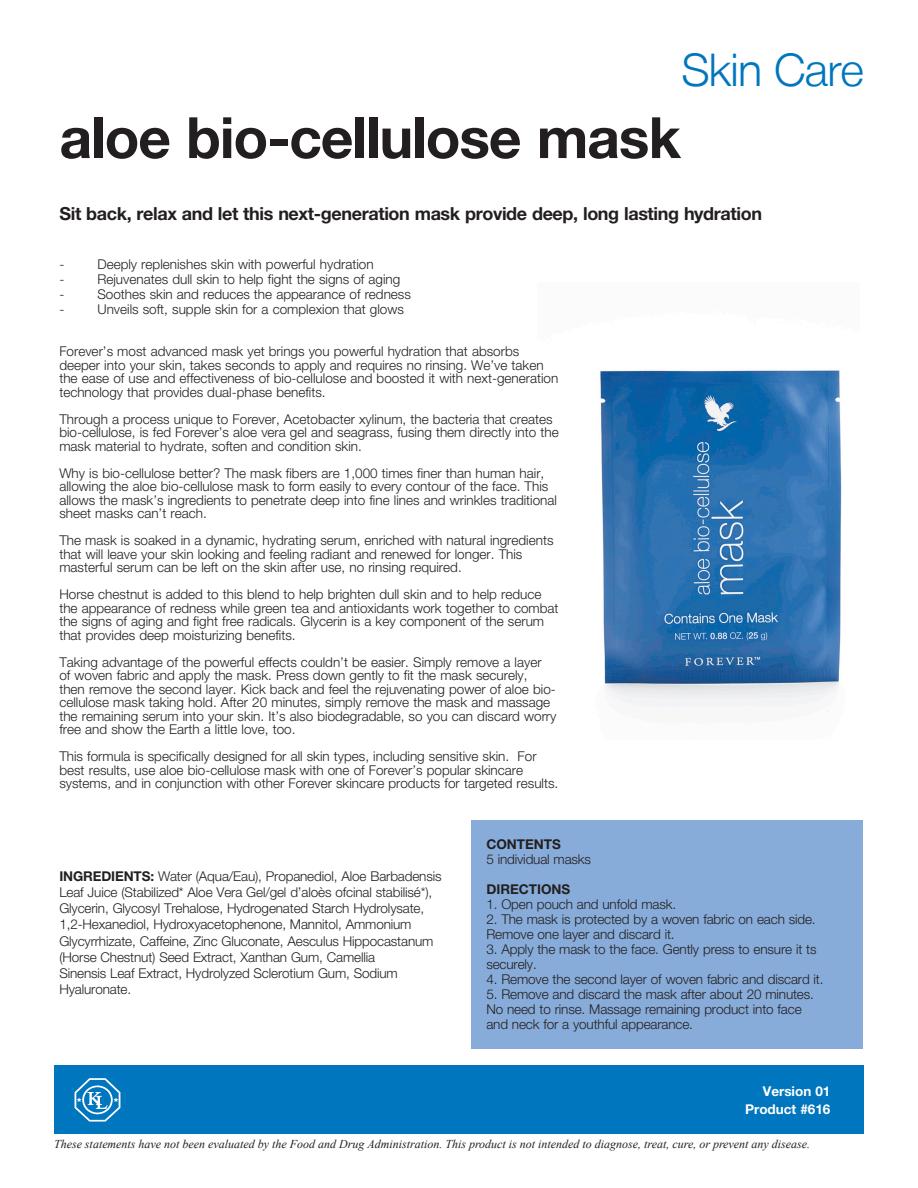
<style>
.page{position:relative;width:918px;height:1188px;background:#fff}
.page>*{position:absolute;margin:0;border:0;box-sizing:border-box;transform-origin:0 0}
.t1{font:700 57px "Helvetica Neue LT Std";letter-spacing:-.02em;color:#231f20}
.t2{font:300 45px "Helvetica Neue LT";letter-spacing:-.02em;color:#0076be}
.t3{font:700 18px "Helvetica Neue LT Std";letter-spacing:-.02em;color:#231f20}
.t4{font:300 13.5px/13.5px "Helvetica Neue LT Std";color:#231f20}
.t5{font:700 13.5px "Helvetica Neue LT Std";color:#fff}
.t6{font:700 13.5px "Helvetica Neue LT Std";color:#231f20}
.t7{font:italic 12px "Times New Roman";color:#231f20}
.s1{font-weight:700}
</style>
<div class="page">
<div style="left:54px;top:1066px;width:810px;height:68px;background:#0076be"></div>
<img style="left:600px;top:370px;width:242px;height:344px">
<div style="left:471px;top:820px;width:392px;height:229px;background:#88acd9"></div>
<svg style="left:75px;top:1078px;width:45px;height:44px"></svg>
<p class="t2" style="left:682px;top:43px;width:184px">Skin Care</p>
<p class="t1" style="left:59px;top:102px;width:623px">aloe bio-cellulose mask</p>
<p class="t3" style="left:59px;top:202px;width:704px">Sit back, relax and let this next-generation mask provide deep, long lasting hydration</p>
<p class="t4" style="left:59px;top:257px;width:6px">-</p>
<p class="t4" style="left:97px;top:257px;width:278px">Deeply replenishes skin with powerful hydration</p>
<p class="t4" style="left:59px;top:272px;width:6px">-</p>
<p class="t4" style="left:97px;top:272px;width:304px">Rejuvenates dull skin to help fight the signs of aging</p>
<p class="t4" style="left:59px;top:287px;width:6px">-</p>
<p class="t4" style="left:97px;top:287px;width:315px">Soothes skin and reduces the appearance of redness</p>
<p class="t4" style="left:59px;top:302px;width:6px">-</p>
<p class="t4" style="left:97px;top:302px;width:308px">Unveils soft, supple skin for a complexion that glows</p>
<p class="t4" style="left:59px;top:344px;width:500px">Forever’s most advanced mask yet brings you powerful hydration that absorbs deeper into your skin, takes seconds to apply and requires no rinsing. We’ve taken the ease of use and effectiveness of bio-cellulose and boosted it with next-generation technology that provides dual-phase benefits.</p>
<p class="t4" style="left:59px;top:412px;width:501px">Through a process unique to Forever, Acetobacter xylinum, the bacteria that creates bio-cellulose, is fed Forever’s aloe vera gel and seagrass, fusing them directly into the mask material to hydrate, soften and condition skin.</p>
<p class="t4" style="left:59px;top:466px;width:499px">Why is bio-cellulose better? The mask fibers are 1,000 times finer than human hair, allowing the aloe bio-cellulose mask to form easily to every contour of the face. This allows the mask’s ingredients to penetrate deep into fine lines and wrinkles traditional sheet masks can’t reach.</p>
<p class="t4" style="left:59px;top:533px;width:496px">The mask is soaked in a dynamic, hydrating serum, enriched with natural ingredients that will leave your skin looking and feeling radiant and renewed for longer. This masterful serum can be left on the skin after use, no rinsing required.</p>
<p class="t4" style="left:59px;top:587px;width:501px">Horse chestnut is added to this blend to help brighten dull skin and to help reduce the appearance of redness while green tea and antioxidants work together to combat the signs of aging and fight free radicals. Glycerin is a key component of the serum that provides deep moisturizing benefits.</p>
<p class="t4" style="left:59px;top:655px;width:499px">Taking advantage of the powerful effects couldn’t be easier. Simply remove a layer<br>of woven fabric and apply the mask. Press down gently to fit the mask securely,<br>then remove the second layer. Kick back and feel the rejuvenating power of aloe bio&shy;cellulose mask taking hold. After 20 minutes, simply remove the mask and massage the remaining serum into your skin. It’s also biodegradable, so you can discard worry free and show the Earth a little love, too.</p>
<p class="t4" style="left:59px;top:749px;width:501px">This formula is specifically designed for all skin types, including sensitive skin. For best results, use aloe bio-cellulose mask with one of Forever’s popular skincare systems, and in conjunction with other Forever skincare products for targeted results.</p>
<p class="t4" style="left:59px;top:868px;width:384px;line-height:16.2px"><span class="s1">INGREDIENTS:</span> Water (Aqua/Eau), Propanediol, Aloe Barbadensis Leaf Juice (Stabilized* Aloe Vera Gel/gel d’aloès ofcinal stabilisé*), Glycerin, Glycosyl Trehalose, Hydrogenated Starch Hydrolysate, 1,2-Hexanediol, Hydroxyacetophenone, Mannitol, Ammonium Glycyrrhizate, Caffeine, Zinc Gluconate, Aesculus Hippocastanum (Horse Chestnut) Seed Extract, Xanthan Gum, Camellia</p>
<p class="t4" style="left:59px;top:965px;width:340px;line-height:16.2px">Sinensis Leaf Extract, Hydrolyzed Sclerotium Gum, Sodium<br>Hyaluronate.</p>
<p class="t6" style="left:486px;top:836px;width:76px">CONTENTS</p>
<p class="t4" style="left:486px;top:852px;width:106px">5 individual masks</p>
<p class="t6" style="left:486px;top:881px;width:85px">DIRECTIONS</p>
<p class="t4" style="left:486px;top:897px;width:191px">1. Open pouch and unfold mask.</p>
<p class="t4" style="left:486px;top:912px;width:331px">2. The mask is protected by a woven fabric on each side.</p>
<p class="t4" style="left:486px;top:927px;width:190px">Remove one layer and discard it.</p>
<p class="t4" style="left:486px;top:942px;width:332px">3. Apply the mask to the face. Gently press to ensure it ts</p>
<p class="t4" style="left:486px;top:957px;width:52px">securely.</p>
<p class="t4" style="left:486px;top:972px;width:339px">4. Remove the second layer of woven fabric and discard it.</p>
<p class="t4" style="left:486px;top:987px;width:329px">5. Remove and discard the mask after about 20 minutes.</p>
<p class="t4" style="left:486px;top:1002px;width:317px">No need to rinse. Massage remaining product into face</p>
<p class="t4" style="left:486px;top:1017px;width:208px">and neck for a youthful appearance.</p>
<p class="t5" style="left:763px;top:1083px;width:69px">Version 01</p>
<p class="t5" style="left:745px;top:1101px;width:87px">Product #616</p>
<p class="t7" style="left:54px;top:1136px;width:758px">These statements have not been evaluated by the Food and Drug Administration. This product is not intended to diagnose, treat, cure, or prevent any disease.</p>
</div>
